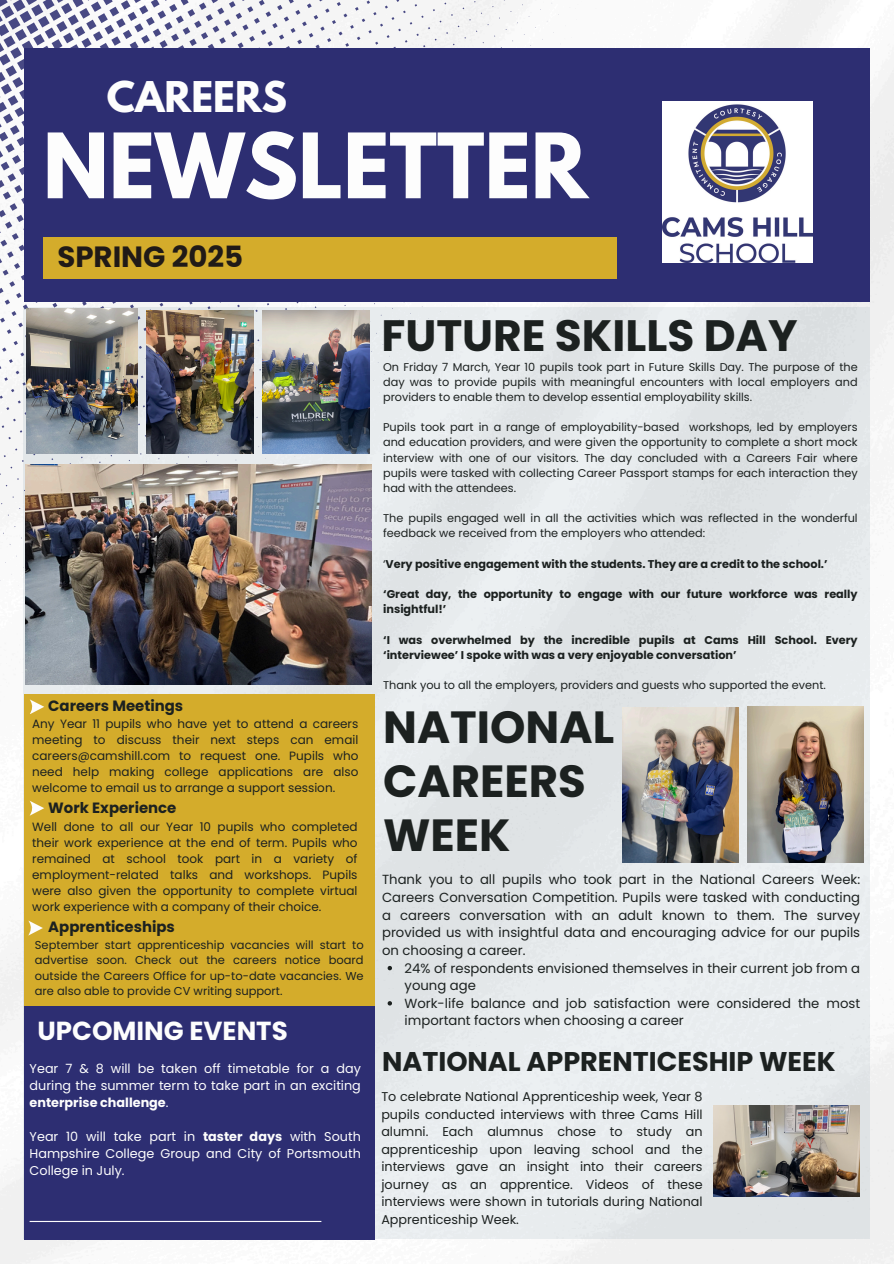
<style>
.page{position:relative;width:894px;height:1264px;background:#fff}
.page>*{position:absolute;margin:0;border:0;box-sizing:border-box;transform-origin:0 0}
.t1{font:700 79.65px "League Spartan";color:#fdfdfd}
.t2{font:700 45px/53.8px "Poppins";color:#1c2120}
.t3{font:700 43.95px "Poppins";color:#1c2120}
.t4{font:700 37.5px "League Spartan";color:#fdfdfd}
.t5{font:700 29.25px "Poppins";color:#201a17}
.t6{font:700 27px "Poppins";color:#1c2120}
.t7{font:700 26.1px "Poppins";color:#fdfdfd}
.t8{font:700 14.85px "Poppins";color:#1c2120}
.t9{font:13.2px/17.5px "Poppins";color:#1c2120}
.t10{font:12.75px/17.5px "Poppins";color:#1c2120;text-align:justify}
.t11{font:12.75px/17px "Poppins";color:#fdfdfd;text-align:justify}
.t12{font:12px/16px "Poppins";color:#1c2120;text-align:justify}
.t13{font:11.55px/15.3px "Poppins";color:#1c2120;text-align:justify}
.t14{font:11.25px/15.1px "Poppins";color:#1c2120;text-align:justify}
.t15{font:700 11.25px/15.1px "Poppins";color:#1c2120}
.s1{font-weight:700}
.s2{font-weight:400}
</style>
<div class="page">
<img style="left:0;top:0;width:893px;height:1263px">
<svg style="left:0;top:0;width:586px;height:599px;fill:#f5f5f5"></svg>
<div style="left:24px;top:48px;width:845px;height:254px;background:#2d2e72"></div>
<div style="left:24px;top:307px;width:845px;height:931px;background:#e7ebed"></div>
<div style="left:43px;top:237px;width:573px;height:42px;background:#d4ac2b"></div>
<img style="left:27px;top:309px;width:110px;height:144px">
<img style="left:25px;top:464px;width:346px;height:221px">
<div style="left:24px;top:694px;width:350px;height:457px;background:#d4ac2b"></div>
<div style="left:24px;top:1006px;width:350px;height:234px;background:#2d2e72"></div>
<svg style="left:30px;top:699px;width:14px;height:15px"></svg>
<svg style="left:30px;top:801px;width:14px;height:14px"></svg>
<img style="left:662px;top:102px;width:150px;height:160px">
<img style="left:747px;top:707px;width:116px;height:155px">
<img style="left:622px;top:707px;width:116px;height:155px">
<img style="left:146px;top:310px;width:107px;height:143px">
<img style="left:262px;top:311px;width:107px;height:142px">
<img style="left:713px;top:1105px;width:146px;height:91px">
<svg style="left:387px;top:965px;width:5px;height:5px"></svg>
<svg style="left:387px;top:1001px;width:5px;height:4px"></svg>
<hr style="left:30px;top:1220px;width:291px;height:1px;background:#fdfdfd">
<svg style="left:28px;top:920px;width:15px;height:15px"></svg>
<h4 class="t4" style="left:107px;top:78px;width:182px">CAREERS</h4>
<h1 class="t1" style="left:43px;top:126px;width:546px">NEWSLETTER</h1>
<p class="t5" style="left:57px;top:236px;width:187px">SPRING 2025</p>
<p class="t8" style="left:48px;top:695px;width:136px">Careers Meetings</p>
<p class="t12" style="left:32px;top:716px;width:327px">Any Year 11 pupils who have yet to attend a careers meeting to discuss their next steps can email careers@camshill.com to request one. Pupils who need help making college applications are also welcome to email us to arrange a support session.</p>
<p class="t8" style="left:48px;top:797px;width:130px">Work Experience</p>
<p class="t12" style="left:32px;top:819px;width:327px">Well done to all our Year 10 pupils who completed their work experience at the end of term. Pupils who remained at school took part in a variety of employment-related talks and workshops. Pupils were also given the opportunity to complete virtual work experience with a company of their choice.</p>
<p class="t8" style="left:48px;top:916px;width:128px">Apprenticeships</p>
<p class="t13" style="left:35px;top:937px;width:330px">September start apprenticeship vacancies will start to advertise soon. Check out the careers notice board outside the Careers Office for up-to-date vacancies. We are also able to provide CV writing support.</p>
<p class="t7" style="left:37px;top:1012px;width:252px">UPCOMING EVENTS</p>
<p class="t11" style="left:30px;top:1060px;width:333px">Year 7 &amp; 8 will be taken off timetable for a day during the summer term to take part in an exciting <span class="s1">enterprise challenge</span>.</p>
<h2 class="t11" style="left:30px;top:1128px;width:333px">Year 10 will take part in <span class="s1">taster days</span> with South Hampshire College Group and City of Portsmouth College in July.</h2>
<p class="t3" style="left:381px;top:304px;width:417px">FUTURE SKILLS DAY</p>
<p class="t14" style="left:383px;top:359px;width:476px">On Friday 7 March, Year 10 pupils took part in Future Skills Day. The purpose of the day was to provide pupils with meaningful encounters with local employers and providers to enable them to develop essential employability skills.</p>
<p class="t14" style="left:383px;top:420px;width:476px">Pupils took part in a range of employability-based workshops, led by employers and education providers, and were given the opportunity to complete a short mock interview with one of our visitors. The day concluded with a Careers Fair where pupils were tasked with collecting Career Passport stamps for each interaction they had with the attendees.</p>
<p class="t14" style="left:383px;top:511px;width:476px">The pupils engaged well in all the activities which was reflected in the wonderful feedback we received from the employers who attended:</p>
<h6 class="t15" style="left:383px;top:556px;width:446px"><span class="s2">‘</span>Very positive engagement with the students. They are a credit to the school.’</h6>
<p class="t15" style="left:383px;top:586px;width:476px">‘Great day, the opportunity to engage with our future workforce was really insightful!’</p>
<p class="t15" style="left:383px;top:632px;width:476px">‘I was overwhelmed by the incredible pupils at Cams Hill School. Every ‘interviewee’ I spoke with was a very enjoyable conversation’</p>
<p class="t14" style="left:383px;top:677px;width:444px">Thank you to all the employers, providers and guests who supported the event.</p>
<p class="t2" style="left:383px;top:700px;width:232px">NATIONAL<br>CAREERS<br>WEEK</p>
<p class="t9" style="left:382px;top:871px;width:479px;text-align:justify">Thank you to all pupils who took part in the National Careers Week:<br>Careers Conversation Competition. Pupils were tasked with conducting a careers conversation with an adult known to them. The survey provided us with insightful data and encouraging advice for our pupils on choosing a career.</p>
<p class="t9" style="left:404px;top:959px;width:457px">24% of respondents envisioned themselves in their current job from a young age</p>
<p class="t9" style="left:404px;top:994px;width:457px">Work-life balance and job satisfaction were considered the most important factors when choosing a career</p>
<p class="t6" style="left:382px;top:1042px;width:455px">NATIONAL APPRENTICESHIP WEEK</p>
<p class="t10" style="left:381px;top:1087px;width:323px">To celebrate National Apprenticeship week, Year 8 pupils conducted interviews with three Cams Hill alumni. Each alumnus chose to study an apprenticeship upon leaving school and the interviews gave an insight into their careers journey as an apprentice. Videos of these interviews were shown in tutorials during National Apprenticeship Week.</p>
</div>
